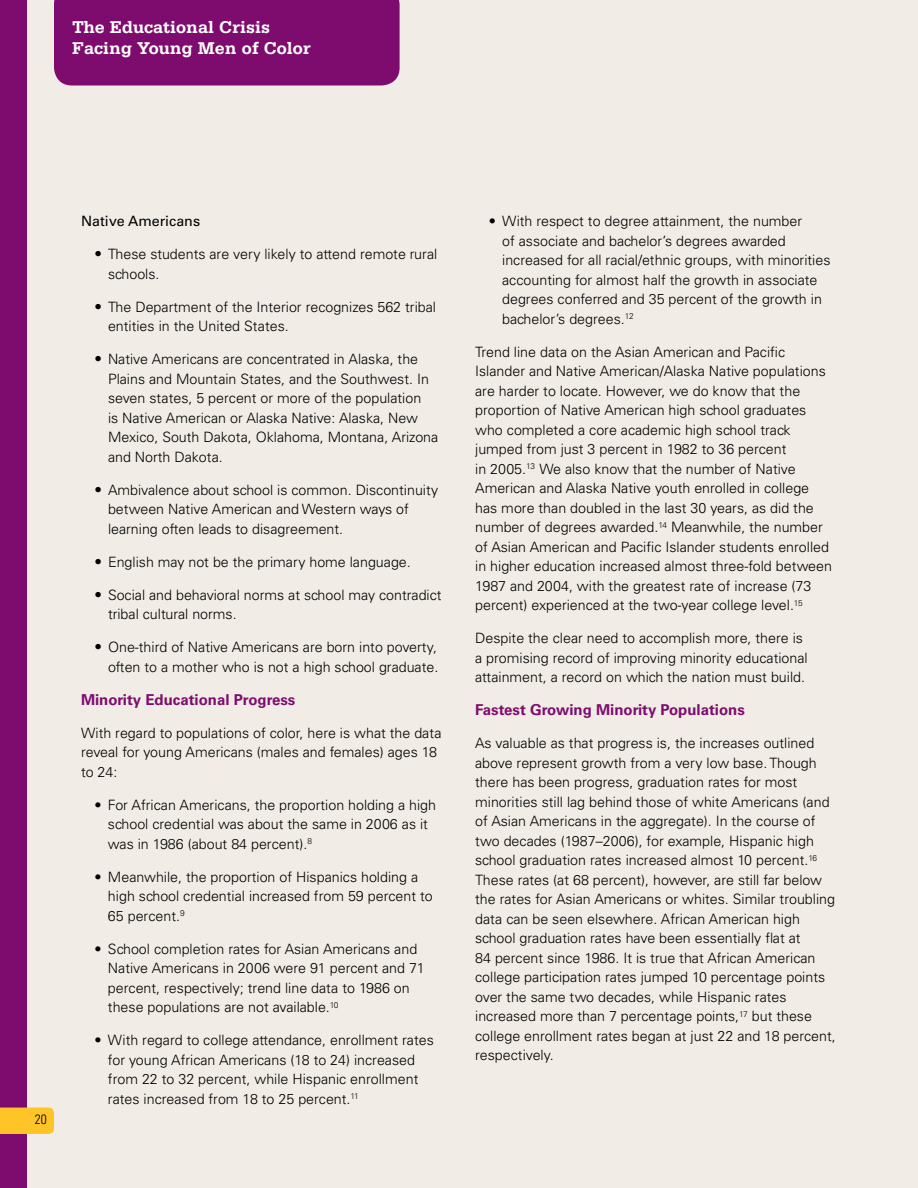
<style>
.page{position:relative;width:918px;height:1188px;background:#f1ede6}
.page>*{position:absolute;margin:0;border:0;box-sizing:border-box;transform-origin:0 0}
.t1{font:700 18px/21.6px "Serifa Std";color:#fff}
.t2{font:700 15px "Univers LT Std";color:#7e0c6e}
.t3{font:300 14.25px/19.5px "Univers LT Std";color:#000}
.t4{font:14.25px "Univers LT Std";color:#000}
.t5{font:300 condensed 13.5px "Univers LT Std";color:#000}
.s1{font-size:15px}
</style>
<div class="page">
<div style="left:0;top:0;width:27px;height:1188px;background:#7e0c6e"></div>
<svg style="left:0;top:1108px;width:54px;height:26px"></svg>
<div style="left:54px;top:0;width:346px;height:86px;background:#7e0c6e"></div>
<p class="t1" style="left:72px;top:16px;width:240px">The Educational Crisis<br>Facing Young Men of Color</p>
<p class="t5" style="left:35px;top:1112px;width:13px">20</p>
<p class="t4" style="left:81px;top:213px;width:121px">Native Americans</p>
<p class="t3" style="left:108px;top:245px;width:331px;text-indent:-14px"><span class="s1">•</span> These students are very likely to attend remote rural schools.</p>
<p class="t3" style="left:108px;top:297px;width:330px;text-indent:-14px"><span class="s1">•</span> The Department of the Interior recognizes 562 tribal entities in the United States.</p>
<p class="t3" style="left:108px;top:350px;width:332px;text-indent:-14px"><span class="s1">•</span> Native Americans are concentrated in Alaska, the Plains and Mountain States, and the Southwest. In seven states, 5 percent or more of the population<br>is Native American or Alaska Native: Alaska, New Mexico, South Dakota, Oklahoma, Montana, Arizona and North Dakota.</p>
<p class="t3" style="left:108px;top:480px;width:332px;text-indent:-14px"><span class="s1">•</span> Ambivalence about school is common. Discontinuity between Native American and Western ways of learning often leads to disagreement.</p>
<p class="t3" style="left:94px;top:552px;width:318px"><span class="s1">•</span> English may not be the primary home language.</p>
<p class="t3" style="left:108px;top:585px;width:335px;text-indent:-14px"><span class="s1">•</span> Social and behavioral norms at school may contradict tribal cultural norms.</p>
<p class="t3" style="left:94px;top:638px;width:345px;text-align:right"><span class="s1">•</span> One-third of Native Americans are born into poverty, often to a mother who is not a high school graduate.</p>
<p class="t2" style="left:81px;top:691px;width:216px">Minority Educational Progress</p>
<p class="t3" style="left:81px;top:723px;width:362px">With regard to populations of color, here is what the data reveal for young Americans (males and females) ages 18 to 24:</p>
<p class="t3" style="left:108px;top:795px;width:330px;text-indent:-13px">• For African Americans, the proportion holding a high school credential was about the same in 2006 as it was in 1986 (about 84 percent).<sup>8</sup></p>
<p class="t3" style="left:108px;top:867px;width:326px;text-indent:-13px">• Meanwhile, the proportion of Hispanics holding a high school credential increased from 59 percent to<br>65 percent.<sup>9</sup></p>
<p class="t3" style="left:108px;top:939px;width:318px;text-indent:-13px">• School completion rates for Asian Americans and Native Americans in 2006 were 91 percent and 71 percent, respectively; trend line data to 1986 on these populations are not available.<sup>10</sup></p>
<p class="t3" style="left:108px;top:1031px;width:327px;text-indent:-13px">• With regard to college attendance, enrollment rates for young African Americans (18 to 24) increased from 22 to 32 percent, while Hispanic enrollment rates increased from 18 to 25 percent.<sup>11</sup></p>
<p class="t3" style="left:502px;top:212px;width:330px;text-indent:-13px">• With respect to degree attainment, the number<br>of associate and bachelor’s degrees awarded increased for all racial/ethnic groups, with minorities accounting for almost half the growth in associate degrees conferred and 35 percent of the growth in bachelor’s degrees.<sup>12</sup></p>
<p class="t3" style="left:475px;top:342px;width:358px">Trend line data on the Asian American and Pacific Islander and Native American/Alaska Native populations are harder to locate. However, we do know that the proportion of Native American high school graduates who completed a core academic high school track jumped from just 3 percent in 1982 to 36 percent<br>in 2005.<sup>13</sup> We also know that the number of Native American and Alaska Native youth enrolled in college has more than doubled in the last 30 years, as did the number of degrees awarded.<sup>14</sup> Meanwhile, the number of Asian American and Pacific Islander students enrolled in higher education increased almost three-fold between 1987 and 2004, with the greatest rate of increase (73 percent) experienced at the two-year college level.<sup>15</sup></p>
<p class="t3" style="left:475px;top:629px;width:334px">Despite the clear need to accomplish more, there is a promising record of improving minority educational attainment, a record on which the nation must build.</p>
<p class="t2" style="left:475px;top:701px;width:271px">Fastest Growing Minority Populations</p>
<p class="t3" style="left:475px;top:734px;width:362px">As valuable as that progress is, the increases outlined above represent growth from a very low base. Though there has been progress, graduation rates for most minorities still lag behind those of white Americans (and of Asian Americans in the aggregate). In the course of two decades (1987–2006), for example, Hispanic high school graduation rates increased almost 10 percent.<sup>16<br></sup>These rates (at 68 percent), however, are still far below the rates for Asian Americans or whites. Similar troubling data can be seen elsewhere. African American high school graduation rates have been essentially flat at<br>84 percent since 1986. It is true that African American college participation rates jumped 10 percentage points over the same two decades, while Hispanic rates increased more than 7 percentage points,<sup>17</sup> but these college enrollment rates began at just 22 and 18 percent, respectively.</p>
</div>
